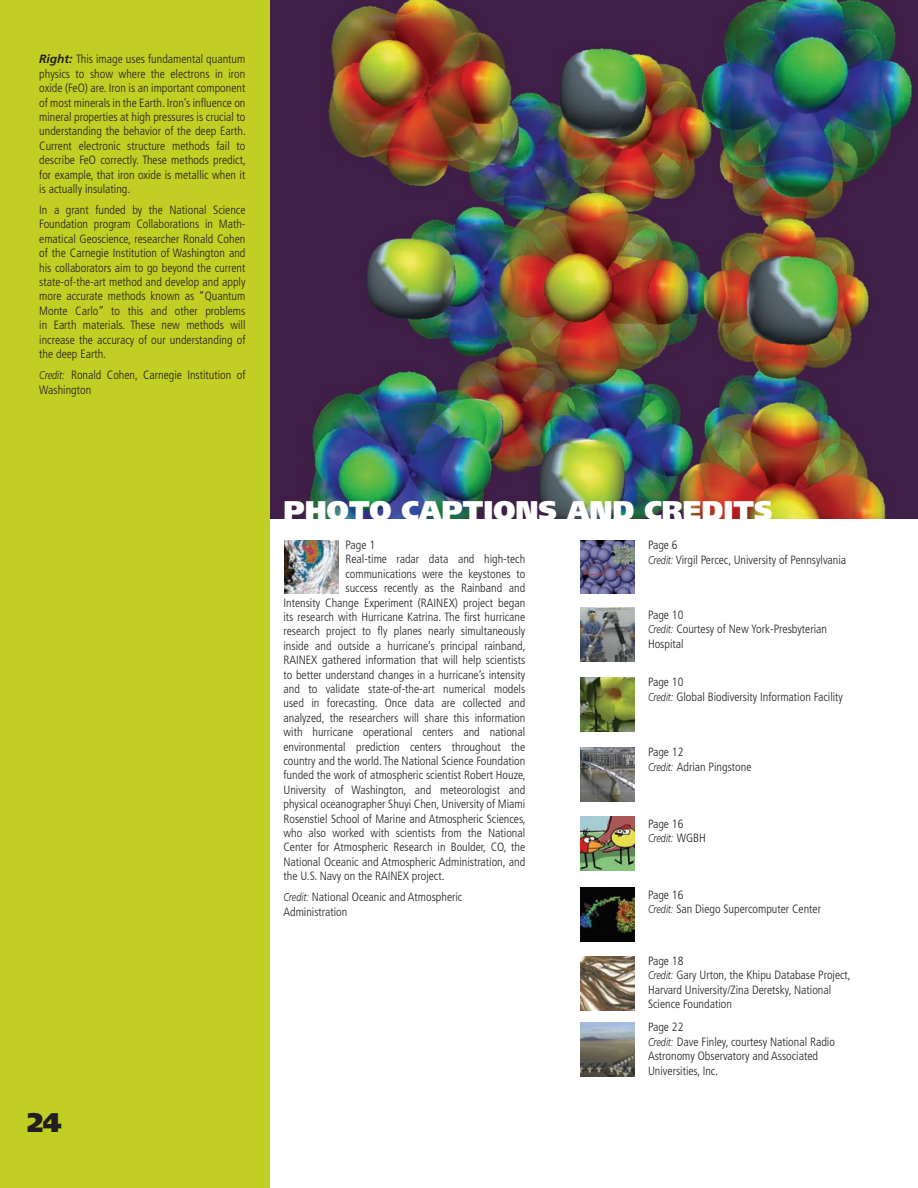
<style>
.page{position:relative;width:918px;height:1188px;background:#fff}
.page>*{position:absolute;margin:0;border:0;box-sizing:border-box;transform-origin:0 0}
.t1{font:900 27px "Frutiger";color:#fff}
.t2{font:300 condensed 12px/14.4px "Frutiger";color:#231f20}
.t3{font:italic 300 11.25px "Frutiger";color:#231f20;scale:.8 1}
.s1{font-weight:700;font-style:italic;font-stretch:normal}
.s2{font-style:italic;font-stretch:normal;font-size:11.25px}
.s3{font-style:normal;font-stretch:condensed;font-size:12px}
</style>
<div class="page">
<div style="left:0;top:0;width:270px;height:1188px;background:#c1ce23"></div>
<img style="left:285px;top:540px;width:54px;height:54px">
<img style="left:270px;top:0;width:648px;height:519px">
<img style="left:580px;top:540px;width:54px;height:54px">
<img style="left:580px;top:677px;width:54px;height:54px">
<img style="left:580px;top:608px;width:54px;height:54px">
<img style="left:580px;top:747px;width:54px;height:54px">
<img style="left:580px;top:956px;width:54px;height:54px">
<img style="left:580px;top:1022px;width:54px;height:54px">
<img style="left:580px;top:816px;width:54px;height:54px">
<img style="left:580px;top:887px;width:54px;height:54px">
<p class="t2" style="left:39px;top:52px;width:208px;text-align:justify"><span class="s1">Right:</span> This image uses fundamental quantum physics to show where the electrons in iron oxide (FeO) are. Iron is an important component of most minerals in the Earth. Iron’s influence on mineral properties at high pressures is crucial to understanding the behavior of the deep Earth.<br>Current electronic structure methods fail to describe FeO correctly. These methods predict, for example, that iron oxide is metallic when it is actually insulating.</p>
<p class="t2" style="left:39px;top:203px;width:208px;text-align:justify">In a grant funded by the National Science Foundation program Collaborations in Math&shy;ematical Geoscience, researcher Ronald Cohen of the Carnegie Institution of Washington and his collaborators aim to go beyond the current state-of-the-art method and develop and apply more accurate methods known as “-Quantum Monte Carlo” to this and other problems in Earth materials. These new methods will increase the accuracy of our understanding of the deep Earth.</p>
<p class="t2" style="left:39px;top:368px;width:208px"><span class="s2">Credit:</span> Ronald Cohen, Carnegie Institution of<br>Washington</p>
<p class="t1" style="left:284px;top:494px;width:490px">PHOTO CAPTIONS AND CREDITS</p>
<p class="t2" style="left:648px;top:538px;width:200px">Page 6<br><span class="s2">Credit:</span> Virgil Percec, University of Pennsylvania</p>
<p class="t2" style="left:345px;top:538px;width:31px">Page 1</p>
<p class="t2" style="left:345px;top:552px;width:181px">Real-time radar data and high-tech</p>
<p class="t2" style="left:345px;top:567px;width:181px">communications were the keystones to</p>
<p class="t2" style="left:284px;top:581px;width:244px;text-align:justify;text-indent:62px">success recently as the Rainband and Intensity Change Experiment (RAINEX) project began its research with Hurricane Katrina. The first hurricane research project to fly planes nearly simultaneously inside and outside a hurricane’s principal rainband, RAINEX gathered information that will help scientists to better understand changes in a hurricane’s intensity and to validate state-of-the-art numerical models used in forecasting. Once data are collected and analyzed, the researchers will share this information with hurricane operational centers and national environmental prediction centers throughout the country and the world. The National Science Foundation funded the work of atmospheric scientist Robert Houze, University of Washington, and meteorologist and physical oceanographer Shuyi Chen, University of Miami Rosenstiel School of Marine and Atmospheric Sciences, who also worked with scientists from the National Center for Atmospheric Research in Boulder, CO, the National Oceanic and Atmospheric Administration, and the U.S. Navy on the RAINEX project.</p>
<p class="t2" style="left:284px;top:890px;width:180px"><span class="s2">Credit:</span> National Oceanic and Atmospheric<br>Administration</p>
<p class="t2" style="left:648px;top:608px;width:181px">Page 10<br><span class="s2">Credit:</span> Courtesy of New York-Presbyterian<br>Hospital</p>
<p class="t2" style="left:648px;top:675px;width:197px">Page 10<br><span class="s2">Credit:</span> Global Biodiversity Information Facility</p>
<p class="t2" style="left:648px;top:745px;width:105px">Page 12<br><span class="s2">Credit:</span> Adrian Pingstone</p>
<p class="t2" style="left:648px;top:816px;width:37px">Page 16</p>
<p class="t3" style="left:648px;top:832px;width:74px">Credit: <span class="s3">WGBH</span></p>
<p class="t2" style="left:648px;top:888px;width:175px">Page 16<br><span class="s2">Credit:</span> San Diego Supercomputer Center</p>
<p class="t2" style="left:648px;top:954px;width:204px">Page 18<br><span class="s2">Credit:</span> Gary Urton, the Khipu Database Project,<br>Harvard University/Zina Deretsky, National<br>Science Foundation</p>
<p class="t2" style="left:648px;top:1020px;width:188px">Page 22<br><span class="s2">Credit:</span> Dave Finley, courtesy National Radio<br>Astronomy Observatory and Associated<br>Universities, Inc.</p>
</div>
